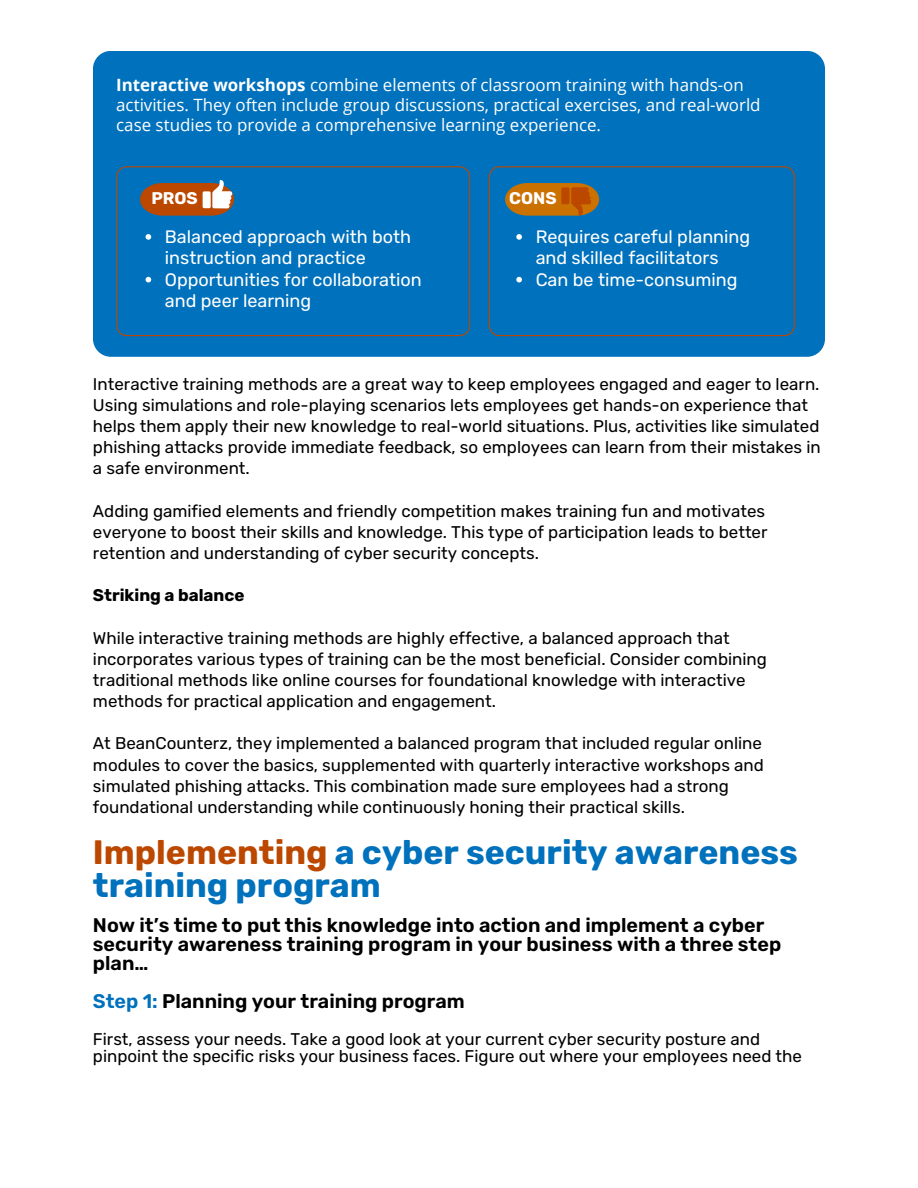
<style>
.page{position:relative;width:918px;height:1188px;background:#fff}
.page>*{position:absolute;margin:0;border:0;box-sizing:border-box;transform-origin:0 0}
.t1{font:700 33.9px/33.8px "Rubik";color:#0071bc}
.t2{font:600 19.8px/19.2px "Rubik";color:#000}
.t3{font:18px/21.3px "Rubik";color:#fff}
.t4{font:16.95px/21.1px "Rubik";color:#000}
.t5{font:16.95px/20.1px "Open Sans";color:#fff}
.t6{font:700 16.95px "Rubik";color:#000}
.t7{font:700 16.95px "Rubik";color:#fff}
.s1{font-weight:700}
.s2{color:#bc4800}
.s3{color:#0071bc}
</style>
<div class="page">
<div style="left:93px;top:51px;width:732px;height:306px;background:#0071bc;border-radius:18px"></div>
<svg style="left:116px;top:166px;width:354px;height:170px"></svg>
<svg style="left:489px;top:166px;width:306px;height:170px"></svg>
<svg style="left:140px;top:180px;width:94px;height:36px"></svg>
<svg style="left:505px;top:183px;width:94px;height:33px"></svg>
<svg style="left:146px;top:234px;width:5px;height:6px"></svg>
<svg style="left:146px;top:277px;width:5px;height:5px"></svg>
<svg style="left:516px;top:234px;width:6px;height:6px"></svg>
<svg style="left:516px;top:277px;width:6px;height:5px"></svg>
<h2 class="t5" style="left:116px;top:75px;width:646px"><span class="s1">Interactive workshops</span> combine elements of classroom training with hands-on activities. They often include group discussions, practical exercises, and real-world case studies to provide a comprehensive learning experience.</h2>
<p class="t7" style="left:151px;top:188px;width:48px">PROS</p>
<p class="t7" style="left:509px;top:188px;width:49px">CONS</p>
<p class="t3" style="left:165px;top:226px;width:248px">Balanced approach with both instruction and practice</p>
<p class="t3" style="left:165px;top:269px;width:258px">Opportunities for collaboration and peer learning</p>
<h2 class="t3" style="left:536px;top:226px;width:216px">Requires careful planning and skilled facilitators</h2>
<p class="t3" style="left:536px;top:269px;width:203px">Can be time-consuming</p>
<p class="t4" style="left:93px;top:373px;width:729px">Interactive training methods are a great way to keep employees engaged and eager to learn.<br>Using simulations and role-playing scenarios lets employees get hands-on experience that helps them apply their new knowledge to real-world situations. Plus, activities like simulated phishing attacks provide immediate feedback, so employees can learn from their mistakes in a safe environment.</p>
<h4 class="t4" style="left:93px;top:500px;width:674px">Adding gamified elements and friendly competition makes training fun and motivates</h4>
<p class="t4" style="left:93px;top:522px;width:676px">everyone to boost their skills and knowledge. This type of participation leads to better</p>
<p class="t4" style="left:93px;top:543px;width:448px">retention and understanding of cyber security concepts.</p>
<p class="t6" style="left:93px;top:585px;width:153px">Striking a balance</p>
<p class="t4" style="left:93px;top:627px;width:638px">While interactive training methods are highly effective, a balanced approach that</p>
<h5 class="t4" style="left:93px;top:648px;width:675px">incorporates various types of training can be the most beneficial. Consider combining</h5>
<p class="t4" style="left:93px;top:670px;width:654px">traditional methods like online courses for foundational knowledge with interactive</p>
<p class="t4" style="left:93px;top:691px;width:405px">methods for practical application and engagement.</p>
<p class="t4" style="left:93px;top:733px;width:672px">At BeanCounterz, they implemented a balanced program that included regular online modules to cover the basics, supplemented with quarterly interactive workshops and</p>
<p class="t4" style="left:93px;top:775px;width:638px">simulated phishing attacks. This combination made sure employees had a strong</p>
<p class="t4" style="left:93px;top:797px;width:593px">foundational understanding while continuously honing their practical skills.</p>
<p class="t1" style="left:93px;top:835px;width:706px"><span class="s2">Implementing</span> a cyber security awareness training program</p>
<p class="t2" style="left:93px;top:915px;width:690px">Now it’s time to put this knowledge into action and implement a cyber security awareness training program in your business with a three step plan…</p>
<h1 class="t2" style="left:93px;top:992px;width:373px"><span class="s3">Step 1:</span> Planning your training program</h1>
<h3 class="t4" style="left:93px;top:1031px;width:710px;line-height:16.8px">First, assess your needs. Take a good look at your current cyber security posture and pinpoint the specific risks your business faces. Figure out where your employees need the</h3>
</div>
